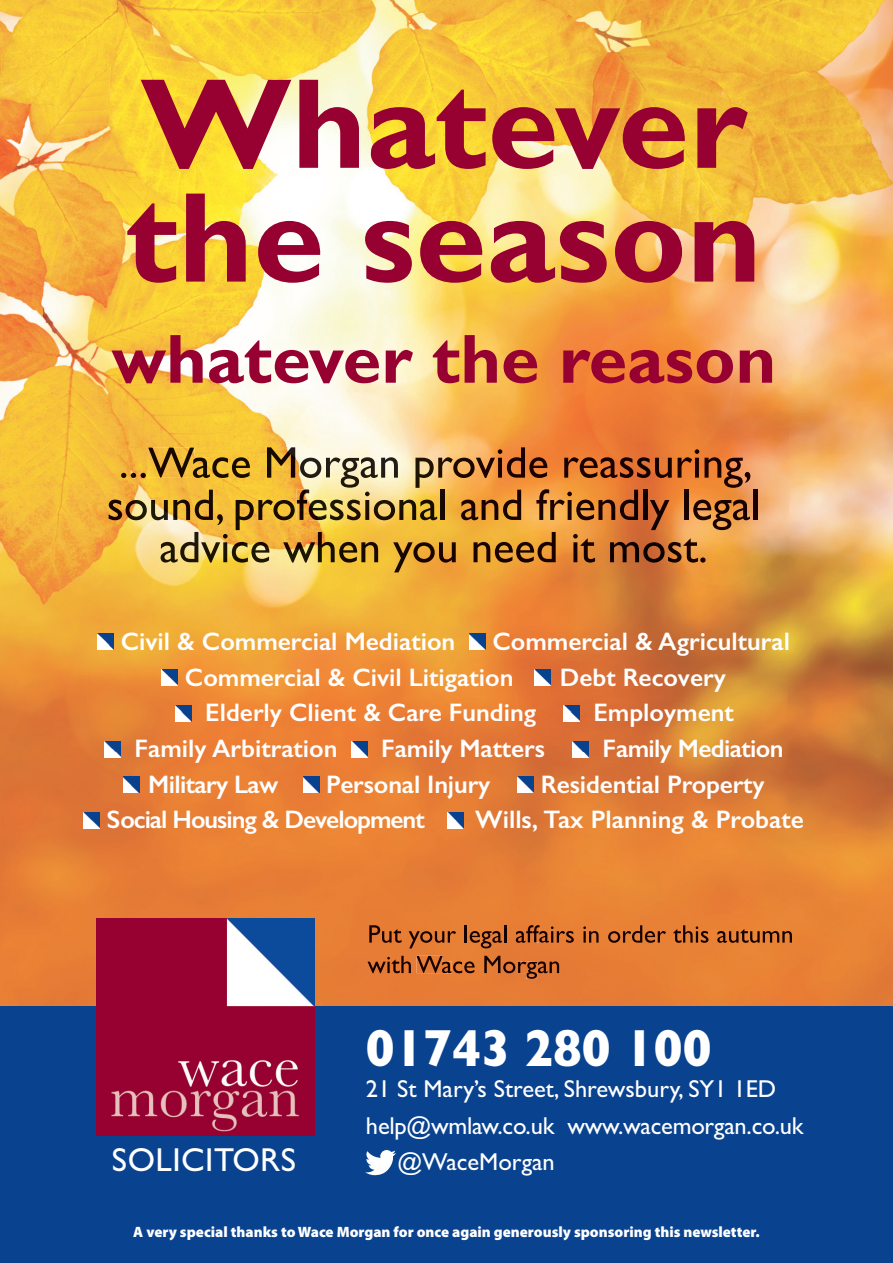
<style>
.page{position:relative;width:893px;height:1263px;background:#fff}
.page>*{position:absolute;margin:0;border:0;box-sizing:border-box;transform-origin:0 0}
.t1{font:700 129px/113.9px "Gill Sans";color:#960131}
.t2{font:700 69.75px "Gill Sans";color:#960131}
.t3{font:700 52.8px "Gill Sans";color:#fff;scale:.92 1}
.t4{font:33.3px "Gill Sans";color:#fff}
.t5{font:600 25.35px/35.7px "Gill Sans";color:#fff}
.t6{font:600 25.35px "Gill Sans";letter-spacing:-.025em;color:#fff}
.t7{font:600 25.35px "Gill Sans";letter-spacing:-.04em;color:#fff}
.t8{font:24.45px/36.5px "Gill Sans";letter-spacing:-.01em;color:#fff}
.t9{font:24.45px "Gill Sans";color:#fff}
.t10{font:900 15px "Myriad Pro";color:#fff}
</style>
<div class="page">
<img style="left:0;top:0;width:103px;height:1006px">
<img style="left:263px;top:53px;width:525px;height:953px">
<img style="left:788px;top:0;width:105px;height:1006px">
<img style="left:103px;top:0;width:160px;height:919px">
<img style="left:261px;top:0;width:528px;height:53px">
<svg style="left:121px;top:473px;width:25px;height:5px"></svg>
<img style="left:148px;top:447px;width:46px;height:31px">
<img style="left:194px;top:457px;width:16px;height:21px">
<svg style="left:193px;top:457px;width:1px;height:21px"></svg>
<img style="left:212px;top:457px;width:16px;height:21px">
<img style="left:232px;top:457px;width:18px;height:21px">
<img style="left:267px;top:447px;width:28px;height:31px">
<img style="left:300px;top:458px;width:21px;height:20px">
<img style="left:326px;top:457px;width:15px;height:21px">
<img style="left:340px;top:458px;width:19px;height:30px">
<svg style="left:340px;top:458px;width:1px;height:20px"></svg>
<img style="left:361px;top:457px;width:17px;height:21px">
<img style="left:381px;top:457px;width:17px;height:21px">
<img style="left:415px;top:458px;width:19px;height:30px">
<img style="left:438px;top:457px;width:57px;height:21px">
<img style="left:453px;top:458px;width:42px;height:20px">
<img style="left:498px;top:449px;width:4px;height:29px">
<img style="left:507px;top:447px;width:18px;height:31px">
<img style="left:529px;top:457px;width:18px;height:21px">
<img style="left:564px;top:457px;width:16px;height:21px">
<img style="left:580px;top:457px;width:18px;height:21px">
<img style="left:600px;top:457px;width:17px;height:21px">
<img style="left:620px;top:457px;width:13px;height:21px">
<img style="left:637px;top:457px;width:14px;height:21px">
<img style="left:655px;top:458px;width:17px;height:20px">
<img style="left:678px;top:457px;width:14px;height:21px">
<img style="left:695px;top:449px;width:4px;height:29px">
<img style="left:705px;top:457px;width:16px;height:21px">
<img style="left:724px;top:458px;width:19px;height:30px">
<svg style="left:745px;top:472px;width:5px;height:11px"></svg>
<img style="left:109px;top:500px;width:13px;height:20px">
<img style="left:126px;top:500px;width:21px;height:20px">
<img style="left:151px;top:500px;width:17px;height:20px">
<img style="left:173px;top:500px;width:17px;height:20px">
<img style="left:195px;top:490px;width:18px;height:30px">
<svg style="left:217px;top:514px;width:6px;height:11px"></svg>
<img style="left:236px;top:500px;width:18px;height:30px">
<img style="left:258px;top:500px;width:15px;height:20px">
<img style="left:273px;top:500px;width:22px;height:20px">
<img style="left:297px;top:489px;width:12px;height:31px">
<img style="left:310px;top:500px;width:17px;height:20px">
<svg style="left:309px;top:500px;width:1px;height:20px"></svg>
<img style="left:330px;top:500px;width:14px;height:20px">
<img style="left:347px;top:500px;width:14px;height:20px">
<img style="left:365px;top:492px;width:5px;height:28px">
<img style="left:374px;top:500px;width:21px;height:20px">
<img style="left:399px;top:500px;width:17px;height:20px">
<img style="left:420px;top:500px;width:17px;height:20px">
<img style="left:441px;top:490px;width:4px;height:30px">
<img style="left:461px;top:500px;width:17px;height:20px">
<img style="left:482px;top:500px;width:16px;height:20px">
<img style="left:503px;top:490px;width:18px;height:30px">
<img style="left:536px;top:489px;width:13px;height:31px">
<img style="left:550px;top:500px;width:15px;height:20px">
<img style="left:567px;top:492px;width:5px;height:28px">
<img style="left:576px;top:500px;width:18px;height:20px">
<img style="left:598px;top:500px;width:17px;height:20px">
<img style="left:620px;top:490px;width:18px;height:30px">
<img style="left:643px;top:490px;width:4px;height:30px">
<img style="left:650px;top:500px;width:19px;height:30px">
<img style="left:685px;top:490px;width:3px;height:30px">
<img style="left:693px;top:500px;width:18px;height:20px">
<img style="left:713px;top:500px;width:18px;height:30px">
<img style="left:733px;top:500px;width:17px;height:20px">
<img style="left:753px;top:490px;width:4px;height:30px">
<img style="left:161px;top:542px;width:17px;height:21px">
<img style="left:180px;top:532px;width:18px;height:30px">
<img style="left:201px;top:542px;width:19px;height:21px">
<img style="left:223px;top:534px;width:5px;height:28px">
<img style="left:232px;top:542px;width:16px;height:21px">
<img style="left:251px;top:542px;width:18px;height:20px">
<img style="left:283px;top:542px;width:32px;height:21px">
<img style="left:318px;top:532px;width:17px;height:30px">
<img style="left:339px;top:542px;width:18px;height:20px">
<img style="left:361px;top:542px;width:17px;height:20px">
<img style="left:393px;top:542px;width:20px;height:30px">
<img style="left:413px;top:542px;width:22px;height:21px">
<img style="left:439px;top:542px;width:17px;height:21px">
<img style="left:474px;top:542px;width:16px;height:20px">
<img style="left:495px;top:542px;width:18px;height:20px">
<img style="left:516px;top:542px;width:18px;height:20px">
<img style="left:538px;top:532px;width:18px;height:30px">
<img style="left:573px;top:534px;width:5px;height:28px">
<img style="left:580px;top:538px;width:15px;height:25px">
<img style="left:610px;top:542px;width:29px;height:20px">
<img style="left:643px;top:542px;width:22px;height:21px">
<img style="left:668px;top:542px;width:13px;height:21px">
<img style="left:683px;top:538px;width:15px;height:25px">
<svg style="left:700px;top:557px;width:6px;height:6px"></svg>
<img style="left:369px;top:925px;width:11px;height:17px">
<svg style="left:382px;top:931px;width:10px;height:12px"></svg>
<img style="left:393px;top:929px;width:9px;height:14px">
<img style="left:409px;top:931px;width:11px;height:17px">
<svg style="left:420px;top:931px;width:36px;height:12px"></svg>
<svg style="left:465px;top:925px;width:15px;height:18px"></svg>
<img style="left:481px;top:931px;width:10px;height:17px">
<svg style="left:492px;top:925px;width:14px;height:18px"></svg>
<svg style="left:516px;top:931px;width:9px;height:12px"></svg>
<img style="left:526px;top:925px;width:14px;height:17px">
<svg style="left:532px;top:925px;width:1px;height:17px"></svg>
<svg style="left:539px;top:931px;width:10px;height:12px"></svg>
<img style="left:551px;top:926px;width:3px;height:16px">
<svg style="left:557px;top:931px;width:17px;height:12px"></svg>
<img style="left:583px;top:926px;width:3px;height:16px">
<svg style="left:589px;top:931px;width:10px;height:11px"></svg>
<svg style="left:608px;top:931px;width:23px;height:12px"></svg>
<img style="left:632px;top:925px;width:10px;height:17px">
<svg style="left:645px;top:931px;width:21px;height:12px"></svg>
<img style="left:673px;top:929px;width:8px;height:14px">
<img style="left:683px;top:925px;width:10px;height:17px">
<svg style="left:696px;top:926px;width:12px;height:17px"></svg>
<svg style="left:717px;top:931px;width:21px;height:12px"></svg>
<img style="left:740px;top:929px;width:8px;height:14px">
<svg style="left:750px;top:931px;width:10px;height:12px"></svg>
<img style="left:763px;top:931px;width:16px;height:11px">
<svg style="left:782px;top:931px;width:10px;height:11px"></svg>
<img style="left:368px;top:962px;width:18px;height:11px">
<img style="left:387px;top:957px;width:3px;height:16px">
<img style="left:391px;top:959px;width:9px;height:14px">
<img style="left:401px;top:956px;width:10px;height:17px">
<img style="left:416px;top:956px;width:27px;height:17px">
<svg style="left:442px;top:961px;width:33px;height:12px"></svg>
<img style="left:484px;top:956px;width:16px;height:17px">
<img style="left:526px;top:962px;width:11px;height:17px">
<svg style="left:503px;top:961px;width:24px;height:12px"></svg>
<svg style="left:538px;top:961px;width:21px;height:12px"></svg>
<div style="left:0;top:1006px;width:893px;height:257px;background:#09428f"></div>
<img style="left:96px;top:919px;width:219px;height:216px">
<svg style="left:365px;top:1150px;width:31px;height:25px"></svg>
<img style="left:98px;top:634px;width:16px;height:16px">
<img style="left:352px;top:741px;width:16px;height:16px">
<img style="left:469px;top:634px;width:16px;height:16px">
<img style="left:162px;top:670px;width:16px;height:16px">
<img style="left:535px;top:670px;width:15px;height:16px">
<img style="left:84px;top:812px;width:16px;height:16px">
<img style="left:303px;top:777px;width:16px;height:16px">
<img style="left:518px;top:777px;width:16px;height:16px">
<img style="left:123px;top:777px;width:16px;height:16px">
<img style="left:104px;top:741px;width:16px;height:16px">
<img style="left:572px;top:741px;width:16px;height:16px">
<img style="left:175px;top:705px;width:16px;height:16px">
<img style="left:564px;top:705px;width:16px;height:16px">
<img style="left:448px;top:812px;width:16px;height:16px">
<svg style="left:0;top:0;width:4px;height:3px"></svg>
<svg style="left:889px;top:0;width:4px;height:3px"></svg>
<h1 class="t1" style="left:126px;top:71px;width:638px">Whatever the season</h1>
<h2 class="t2" style="left:112px;top:317px;width:666px">whatever the reason</h2>
<p class="t5" style="left:121px;top:623px;width:336px">Civil &amp; Commercial Mediation</p>
<p class="t5" style="left:185px;top:623px;width:607px;text-indent:307px">Commercial &amp; Agricultural<br>Commercial &amp; Civil Litigation</p>
<p class="t5" style="left:560px;top:659px;width:168px">Debt Recovery</p>
<p class="t5" style="left:205px;top:695px;width:333px">Elderly Client &amp; Care Funding</p>
<p class="t5" style="left:593px;top:695px;width:142px">Employment</p>
<p class="t5" style="left:134px;top:730px;width:205px">Family Arbitration</p>
<p class="t5" style="left:381px;top:730px;width:165px">Family Matters</p>
<p class="t6" style="left:602px;top:733px;width:182px">Family Mediation</p>
<p class="t6" style="left:148px;top:769px;width:131px">Military Law</p>
<p class="t5" style="left:326px;top:766px;width:166px">Personal Injury</p>
<p class="t5" style="left:541px;top:766px;width:225px">Residential Property</p>
<p class="t7" style="left:107px;top:804px;width:319px">Social Housing &amp; Development</p>
<p class="t5" style="left:475px;top:802px;width:330px">Wills, Tax Planning &amp; Probate</p>
<h3 class="t3" style="left:366px;top:1006px;width:377px">01743 280 100</h3>
<p class="t8" style="left:366px;top:1071px;width:440px">21 St Mary’s Street, Shrewsbury, SY1 1ED help@wmlaw.co.uk www.wacemorgan.co.uk</p>
<h3 class="t4" style="left:112px;top:1140px;width:186px">SOLICITORS</h3>
<p class="t9" style="left:398px;top:1148px;width:159px">@WaceMorgan</p>
<p class="t10" style="left:133px;top:1223px;width:628px">A very special thanks to Wace Morgan for once again generously sponsoring this newsletter.</p>
</div>
